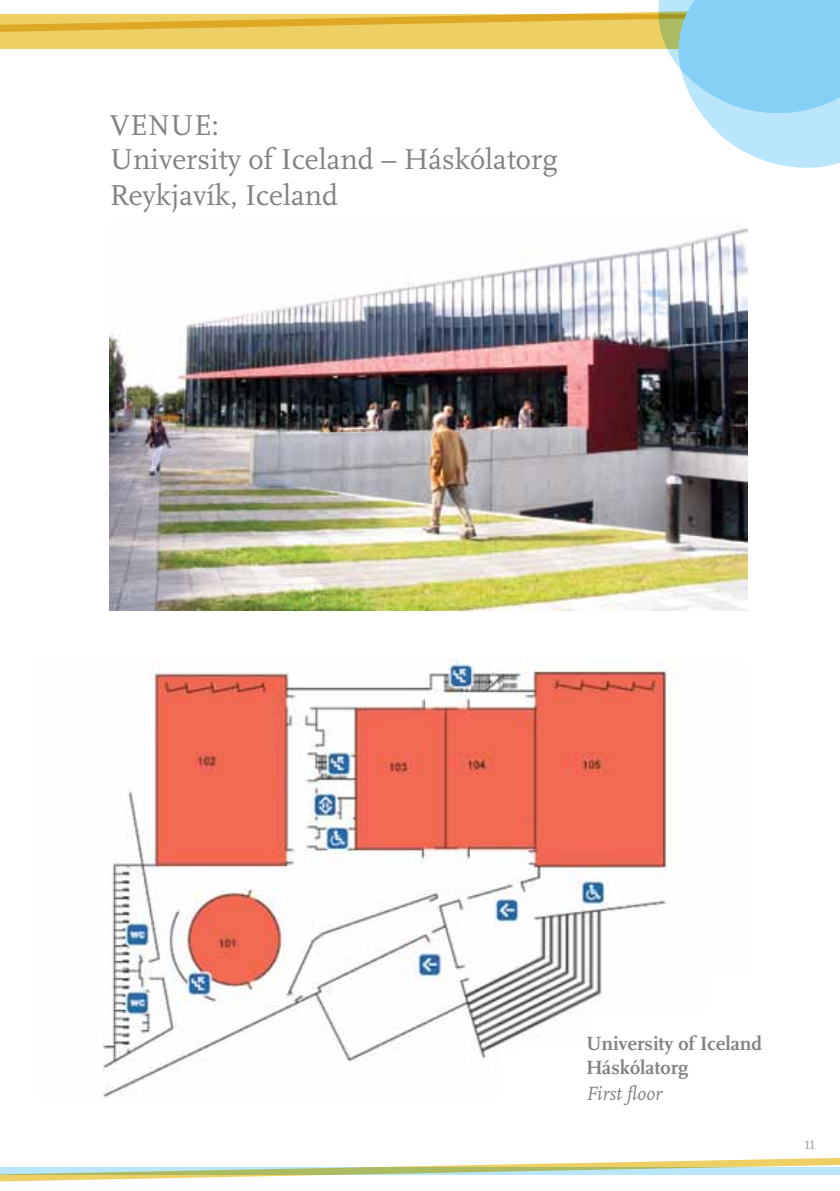
<style>
.page{position:relative;width:840px;height:1191px;background:#fff}
.page>*{position:absolute;margin:0;border:0;box-sizing:border-box;transform-origin:0 0}
.t1{font:30px/35px "Scala OT";color:#808285}
.t2{font:700 20px/24px "Scala OT";color:#808285}
.t3{font:italic 20px "Scala OT";color:#808285}
.t4{font:18px "Scala OT";color:#a7a9ac}
</style>
<div class="page">
<svg style="left:0;top:1158px;width:839px;height:24px"></svg>
<svg style="left:0;top:1167px;width:839px;height:7px;background:#b3d3b8"></svg>
<img style="left:110px;top:226px;width:637px;height:384px">
<img style="left:102px;top:659px;width:566px;height:439px">
<div style="left:499px;top:1049px;width:209px;height:96px;background:#fff"></div>
<div style="left:585px;top:1011px;width:254px;height:113px;background:#fff"></div>
<svg style="left:0;top:0;width:839px;height:168px"></svg>
<p class="t1" style="left:110px;top:109px;width:41px">Venue</p>
<p class="t1" style="left:110px;top:109px;width:449px;text-indent:102px">:<br>University of Iceland – Háskólatorg<br>Reykjavík, Iceland</p>
<p class="t2" style="left:585px;top:1031px;width:177px">University of Iceland<br>Háskólatorg</p>
<p class="t3" style="left:585px;top:1083px;width:78px">First floor</p>
<p class="t4" style="left:804px;top:1133px;width:12px">11</p>
</div>
